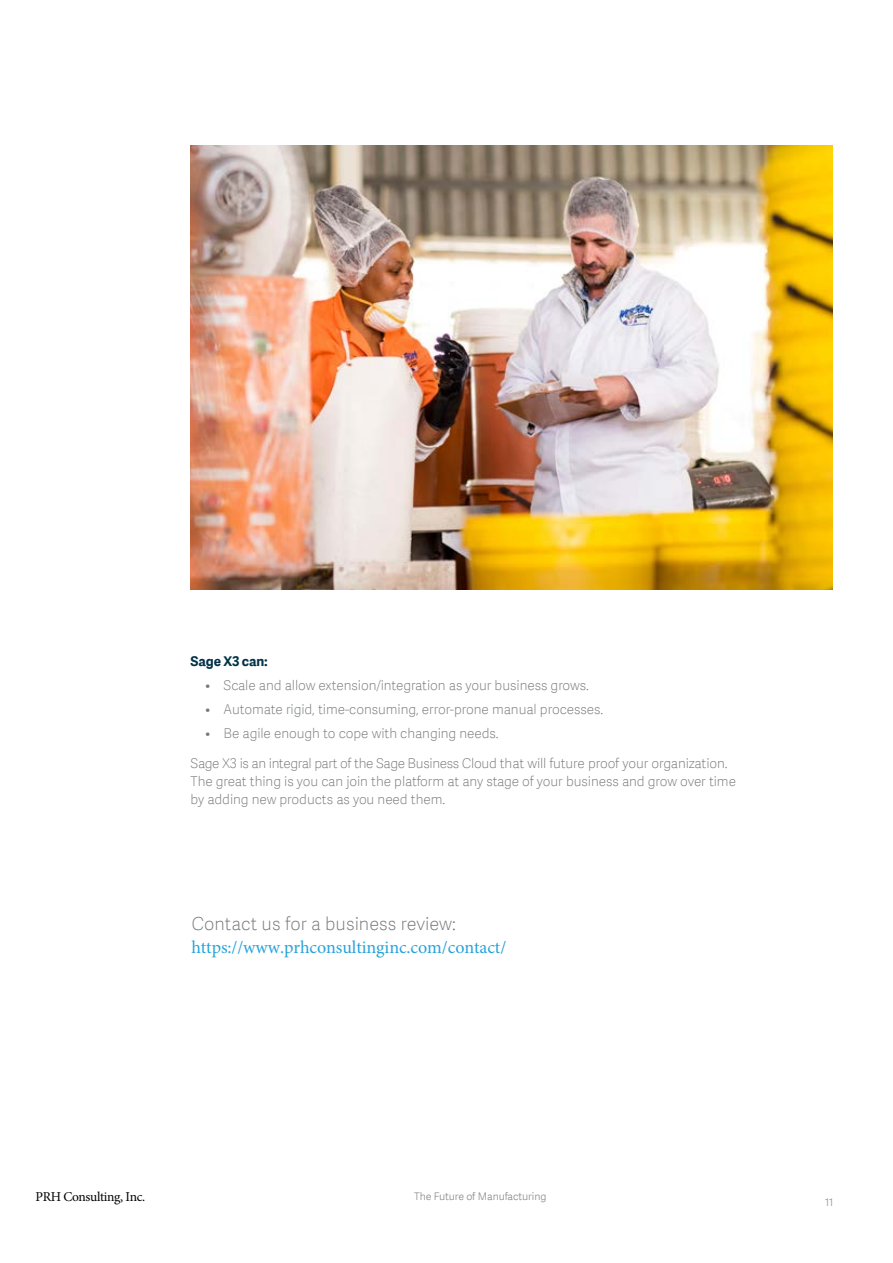
<style>
.page{position:relative;width:893px;height:1263px;background:#fff}
.page>*{position:absolute;margin:0;border:0;box-sizing:border-box;transform-origin:0 0}
.t1{font:18px "Minion Pro";letter-spacing:-.005em;color:#28a3da}
.t2{font:18px "Adelle Sans SAGE Th";color:#75787b}
.t3{font:13.5px/18px "Adelle Sans SAGE Th";letter-spacing:-.005em;color:#75787b}
.t4{font:13.5px "Minion Pro";letter-spacing:-.025em;color:#000}
.t5{font:700 13.5px "Adelle Sans SAGE";letter-spacing:-.005em;color:#003349}
.t6{font:10.5px "Adelle Sans SAGE Lt";letter-spacing:-.005em;color:#888b8d}
</style>
<div class="page">
<img style="left:190px;top:146px;width:642px;height:444px">
<p class="t5" style="left:190px;top:651px;width:79px">Sage X3 can:</p>
<p class="t3" style="left:205px;top:676px;width:385px">• Scale and allow extension/integration as your business grows.</p>
<p class="t3" style="left:205px;top:700px;width:399px">• Automate rigid, time-consuming, error-prone manual processes.</p>
<p class="t3" style="left:205px;top:724px;width:294px">• Be agile enough to cope with changing needs.</p>
<p class="t3" style="left:190px;top:754px;width:547px">Sage X3 is an integral part of the Sage Business Cloud that will future proof your organization.<br>The great thing is you can join the platform at any stage of your business and grow over time by adding new products as you need them.</p>
<h1 class="t2" style="left:191px;top:911px;width:266px">Contact us for a business review:</h1>
<h1 class="t1" style="left:191px;top:936px;width:316px">https://www.prhconsultinginc.com/contact/</h1>
<p class="t4" style="left:35px;top:1187px;width:111px">PRH Consulting, Inc.</p>
<p class="t6" style="left:414px;top:1189px;width:134px">The Future of Manufacturing</p>
<p class="t6" style="left:825px;top:1195px;width:10px">11</p>
</div>
